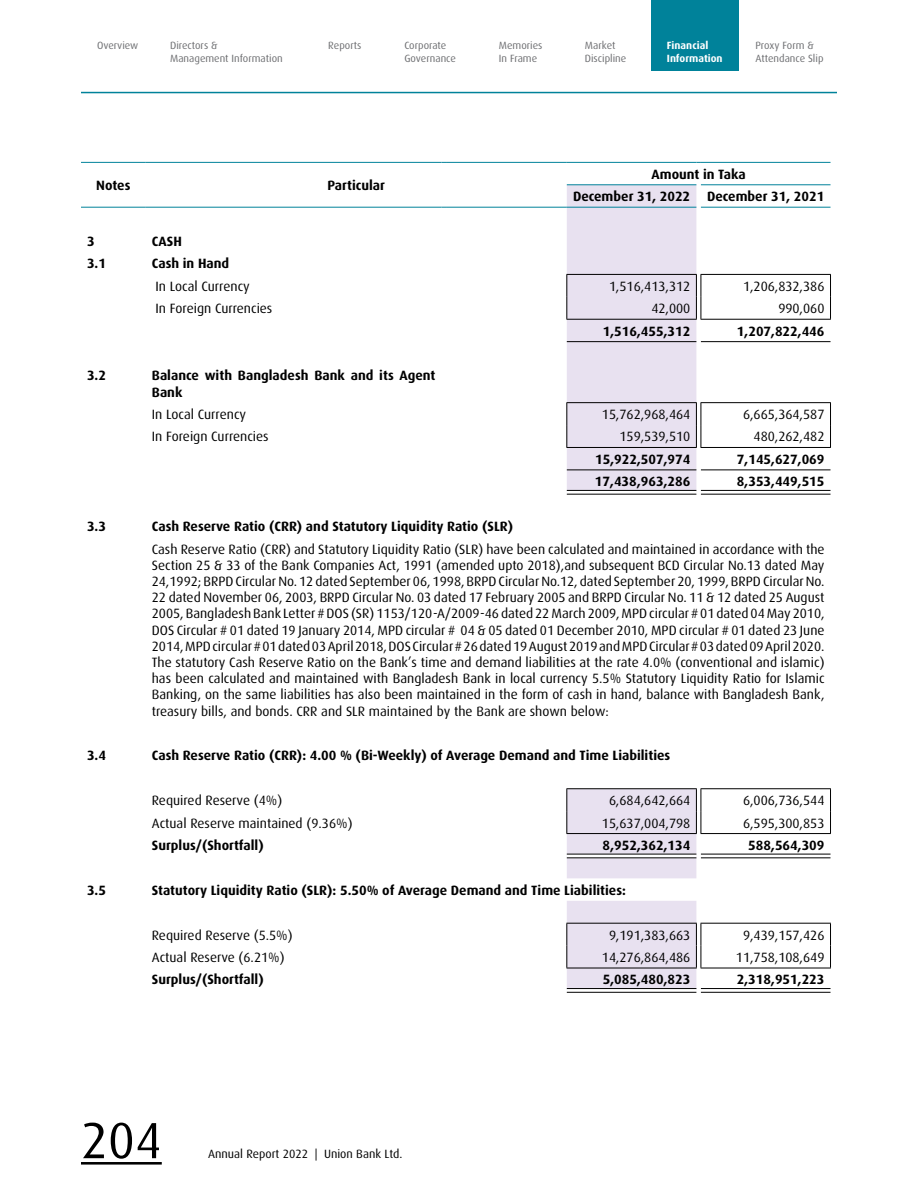
<style>
.page{position:relative;width:918px;height:1188px;background:#fff}
.page>*{position:absolute;margin:0;border:0;box-sizing:border-box;transform-origin:0 0}
.t1{font:51px "Dax Pro";color:#000}
.t2{font:13.5px/16.2px "Dax Pro";color:#000;text-align:justify}
.t3{font:700 13.5px/22.4px "Dax Pro";color:#000}
.t4{font:12px "Dax Pro";color:#000}
.t5{font:10.5px/12.6px "Dax Pro";color:#6d6e71}
.t6{font:700 10.5px/12.6px "Dax Pro";color:#fff}
</style>
<div class="page">
<div style="left:651px;top:0;width:88px;height:70px;background:#00829a"></div>
<hr style="left:81px;top:92px;width:756px;height:1px;background:#00829a">
<hr style="left:81px;top:1162px;width:81px;height:3px;background:#000">
<svg style="left:567px;top:185px;width:129px;height:803px;fill:#e8e1f0"></svg>
<svg style="left:567px;top:491px;width:129px;height:3px"></svg>
<svg style="left:701px;top:493px;width:130px;height:1px"></svg>
<hr style="left:567px;top:854px;width:129px;height:4px;background:#fff">
<svg style="left:567px;top:989px;width:129px;height:3px"></svg>
<svg style="left:701px;top:989px;width:130px;height:3px"></svg>
<hr style="left:566px;top:274px;width:131px;height:1px;background:#000">
<hr style="left:701px;top:274px;width:130px;height:1px;background:#000">
<svg style="left:566px;top:275px;width:1px;height:44px"></svg>
<svg style="left:696px;top:275px;width:6px;height:44px"></svg>
<svg style="left:830px;top:275px;width:1px;height:44px"></svg>
<hr style="left:566px;top:319px;width:131px;height:1px;background:#000">
<hr style="left:701px;top:319px;width:130px;height:1px;background:#000">
<hr style="left:566px;top:402px;width:131px;height:1px;background:#000">
<hr style="left:701px;top:402px;width:130px;height:1px;background:#000">
<svg style="left:566px;top:403px;width:1px;height:44px"></svg>
<svg style="left:696px;top:403px;width:6px;height:44px"></svg>
<svg style="left:830px;top:403px;width:1px;height:44px"></svg>
<hr style="left:566px;top:447px;width:131px;height:1px;background:#000">
<hr style="left:701px;top:447px;width:130px;height:1px;background:#000">
<hr style="left:566px;top:788px;width:131px;height:1px;background:#000">
<hr style="left:701px;top:788px;width:130px;height:1px;background:#000">
<svg style="left:566px;top:789px;width:1px;height:44px"></svg>
<svg style="left:696px;top:789px;width:6px;height:44px"></svg>
<svg style="left:830px;top:789px;width:1px;height:44px"></svg>
<hr style="left:566px;top:833px;width:131px;height:1px;background:#000">
<hr style="left:701px;top:833px;width:130px;height:1px;background:#000">
<hr style="left:566px;top:923px;width:131px;height:1px;background:#000">
<hr style="left:701px;top:923px;width:130px;height:1px;background:#000">
<svg style="left:566px;top:924px;width:1px;height:44px"></svg>
<svg style="left:696px;top:924px;width:6px;height:44px"></svg>
<svg style="left:830px;top:924px;width:1px;height:44px"></svg>
<hr style="left:566px;top:968px;width:131px;height:1px;background:#000">
<hr style="left:701px;top:968px;width:130px;height:1px;background:#000">
<hr style="left:567px;top:341px;width:129px;height:1px;background:#000">
<hr style="left:701px;top:341px;width:130px;height:1px;background:#000">
<hr style="left:567px;top:470px;width:129px;height:1px;background:#000">
<hr style="left:701px;top:470px;width:130px;height:1px;background:#000">
<hr style="left:567px;top:490px;width:129px;height:1px;background:#000">
<hr style="left:567px;top:494px;width:129px;height:1px;background:#000">
<hr style="left:701px;top:490px;width:130px;height:1px;background:#000">
<hr style="left:701px;top:494px;width:130px;height:1px;background:#000">
<hr style="left:567px;top:854px;width:129px;height:1px;background:#000">
<hr style="left:567px;top:857px;width:129px;height:1px;background:#000">
<hr style="left:701px;top:854px;width:130px;height:1px;background:#000">
<hr style="left:701px;top:857px;width:130px;height:1px;background:#000">
<hr style="left:567px;top:988px;width:129px;height:1px;background:#000">
<hr style="left:567px;top:992px;width:129px;height:1px;background:#000">
<hr style="left:701px;top:988px;width:130px;height:1px;background:#000">
<hr style="left:701px;top:992px;width:130px;height:1px;background:#000">
<hr style="left:81px;top:162px;width:65px;height:1px;background:#00829a">
<hr style="left:146px;top:162px;width:296px;height:1px;background:#00829a">
<hr style="left:446px;top:162px;width:121px;height:1px;background:#00829a">
<hr style="left:81px;top:207px;width:65px;height:1px;background:#00829a">
<hr style="left:146px;top:207px;width:296px;height:1px;background:#00829a">
<hr style="left:446px;top:207px;width:121px;height:1px;background:#00829a">
<hr style="left:567px;top:162px;width:129px;height:1px;background:#00829a">
<hr style="left:701px;top:162px;width:130px;height:1px;background:#00829a">
<hr style="left:567px;top:184px;width:129px;height:1px;background:#00829a">
<hr style="left:701px;top:184px;width:130px;height:1px;background:#00829a">
<hr style="left:567px;top:207px;width:129px;height:1px;background:#00829a">
<hr style="left:701px;top:207px;width:130px;height:1px;background:#00829a">
<p class="t5" style="left:97px;top:39px;width:43px">Overview</p>
<p class="t5" style="left:170px;top:39px;width:114px">Directors &amp;<br>Management Information</p>
<p class="t5" style="left:328px;top:39px;width:35px">Reports</p>
<p class="t5" style="left:404px;top:39px;width:53px">Corporate<br>Governance</p>
<p class="t5" style="left:499px;top:39px;width:45px">Memories<br>In Frame</p>
<p class="t5" style="left:585px;top:39px;width:43px">Market<br>Discipline</p>
<p class="t6" style="left:667px;top:39px;width:57px">Financial<br>Information</p>
<p class="t5" style="left:755px;top:39px;width:70px">Proxy Form &amp;<br>Attendance Slip</p>
<p class="t3" style="left:96px;top:174px;width:36px">Notes</p>
<p class="t3" style="left:328px;top:174px;width:59px">Particular</p>
<p class="t3" style="left:573px;top:162px;width:174px;text-indent:79px">Amount in Taka<br>December 31, 2022</p>
<p class="t3" style="left:707px;top:185px;width:119px">December 31, 2021</p>
<p class="t3" style="left:87px;top:230px;width:9px">3</p>
<p class="t3" style="left:152px;top:230px;width:32px">CASH</p>
<p class="t3" style="left:87px;top:252px;width:21px">3.1</p>
<p class="t3" style="left:152px;top:252px;width:79px">Cash in Hand</p>
<p class="t2" style="left:156px;top:278px;width:96px">In Local Currency</p>
<p class="t2" style="left:609px;top:278px;width:83px">1,516,413,312</p>
<p class="t2" style="left:743px;top:278px;width:83px">1,206,832,386</p>
<p class="t2" style="left:156px;top:300px;width:118px">In Foreign Currencies</p>
<p class="t2" style="left:651px;top:300px;width:41px">42,000</p>
<p class="t2" style="left:778px;top:300px;width:48px">990,060</p>
<p class="t3" style="left:603px;top:319px;width:89px">1,516,455,312</p>
<p class="t3" style="left:737px;top:319px;width:89px">1,207,822,446</p>
<p class="t3" style="left:87px;top:364px;width:21px">3.2</p>
<p class="t3" style="left:152px;top:367px;width:285px;line-height:16.2px">Balance with Bangladesh Bank and its Agent<br>Bank</p>
<p class="t2" style="left:152px;top:406px;width:96px">In Local Currency</p>
<p class="t2" style="left:602px;top:406px;width:90px">15,762,968,464</p>
<p class="t2" style="left:743px;top:406px;width:83px">6,665,364,587</p>
<p class="t2" style="left:152px;top:428px;width:118px">In Foreign Currencies</p>
<p class="t2" style="left:620px;top:428px;width:72px">159,539,510</p>
<p class="t2" style="left:754px;top:428px;width:72px">480,262,482</p>
<p class="t3" style="left:595px;top:448px;width:97px">15,922,507,974</p>
<p class="t3" style="left:737px;top:448px;width:89px">7,145,627,069</p>
<p class="t3" style="left:595px;top:470px;width:97px">17,438,963,286</p>
<p class="t3" style="left:737px;top:470px;width:89px">8,353,449,515</p>
<p class="t3" style="left:87px;top:515px;width:21px">3.3</p>
<p class="t3" style="left:152px;top:515px;width:363px">Cash Reserve Ratio (CRR) and Statutory Liquidity Ratio (SLR)</p>
<p class="t2" style="left:152px;top:540px;width:674px">Cash Reserve Ratio (CRR) and Statutory Liquidity Ratio (SLR) have been calculated and maintained in accordance with the Section 25 &amp; 33 of the Bank Companies Act, 1991 (amended upto 2018),and subsequent BCD Circular No.13 dated May 24,1992; BRPD Circular No. 12 dated September 06, 1998, BRPD Circular No.12, dated September 20, 1999, BRPD Circular No.<br>22 dated November 06, 2003, BRPD Circular No. 03 dated 17 February 2005 and BRPD Circular No. 11 &amp; 12 dated 25 August 2005, Bangladesh Bank Letter # DOS (SR) 1153/120-A/2009-46 dated 22 March 2009, MPD circular # 01 dated 04 May 2010, DOS Circular # 01 dated 19 January 2014, MPD circular # 04 &amp; 05 dated 01 December 2010, MPD circular # 01 dated 23 June 2014, MPD circular # 01 dated 03 April 2018, DOS Circular # 26 dated 19 August 2019 and MPD Circular # 03 dated 09 April 2020.<br>The statutory Cash Reserve Ratio on the Bank’s time and demand liabilities at the rate 4.0% (conventional and islamic) has been calculated and maintained with Bangladesh Bank in local currency 5.5% Statutory Liquidity Ratio for Islamic Banking, on the same liabilities has also been maintained in the form of cash in hand, balance with Bangladesh Bank, treasury bills, and bonds. CRR and SLR maintained by the Bank are shown below:</p>
<p class="t3" style="left:87px;top:744px;width:21px">3.4</p>
<p class="t3" style="left:152px;top:744px;width:520px">Cash Reserve Ratio (CRR): 4.00 % (Bi-Weekly) of Average Demand and Time Liabilities</p>
<p class="t2" style="left:152px;top:792px;width:132px">Required Reserve (4%)</p>
<p class="t2" style="left:609px;top:792px;width:83px">6,684,642,664</p>
<p class="t2" style="left:743px;top:792px;width:83px">6,006,736,544</p>
<p class="t2" style="left:152px;top:814px;width:202px">Actual Reserve maintained (9.36%)</p>
<p class="t2" style="left:602px;top:814px;width:90px">15,637,004,798</p>
<p class="t2" style="left:743px;top:814px;width:83px">6,595,300,853</p>
<p class="t3" style="left:152px;top:834px;width:113px">Surplus/(Shortfall)</p>
<p class="t3" style="left:603px;top:834px;width:89px">8,952,362,134</p>
<p class="t3" style="left:748px;top:834px;width:78px">588,564,309</p>
<p class="t3" style="left:87px;top:879px;width:21px">3.5</p>
<p class="t3" style="left:152px;top:879px;width:476px">Statutory Liquidity Ratio (SLR): 5.50% of Average Demand and Time Liabilities:</p>
<p class="t2" style="left:152px;top:926px;width:142px">Required Reserve (5.5%)</p>
<p class="t2" style="left:609px;top:926px;width:83px">9,191,383,663</p>
<p class="t2" style="left:743px;top:926px;width:83px">9,439,157,426</p>
<p class="t2" style="left:152px;top:949px;width:134px">Actual Reserve (6.21%)</p>
<p class="t2" style="left:602px;top:949px;width:90px">14,276,864,486</p>
<p class="t2" style="left:736px;top:949px;width:90px">11,758,108,649</p>
<p class="t3" style="left:152px;top:968px;width:113px">Surplus/(Shortfall)</p>
<p class="t3" style="left:603px;top:968px;width:89px">5,085,480,823</p>
<p class="t3" style="left:737px;top:968px;width:89px">2,318,951,223</p>
<h1 class="t1" style="left:81px;top:1107px;width:82px">204</h1>
<p class="t4" style="left:208px;top:1146px;width:196px">Annual Report 2022 | Union Bank Ltd.</p>
</div>
